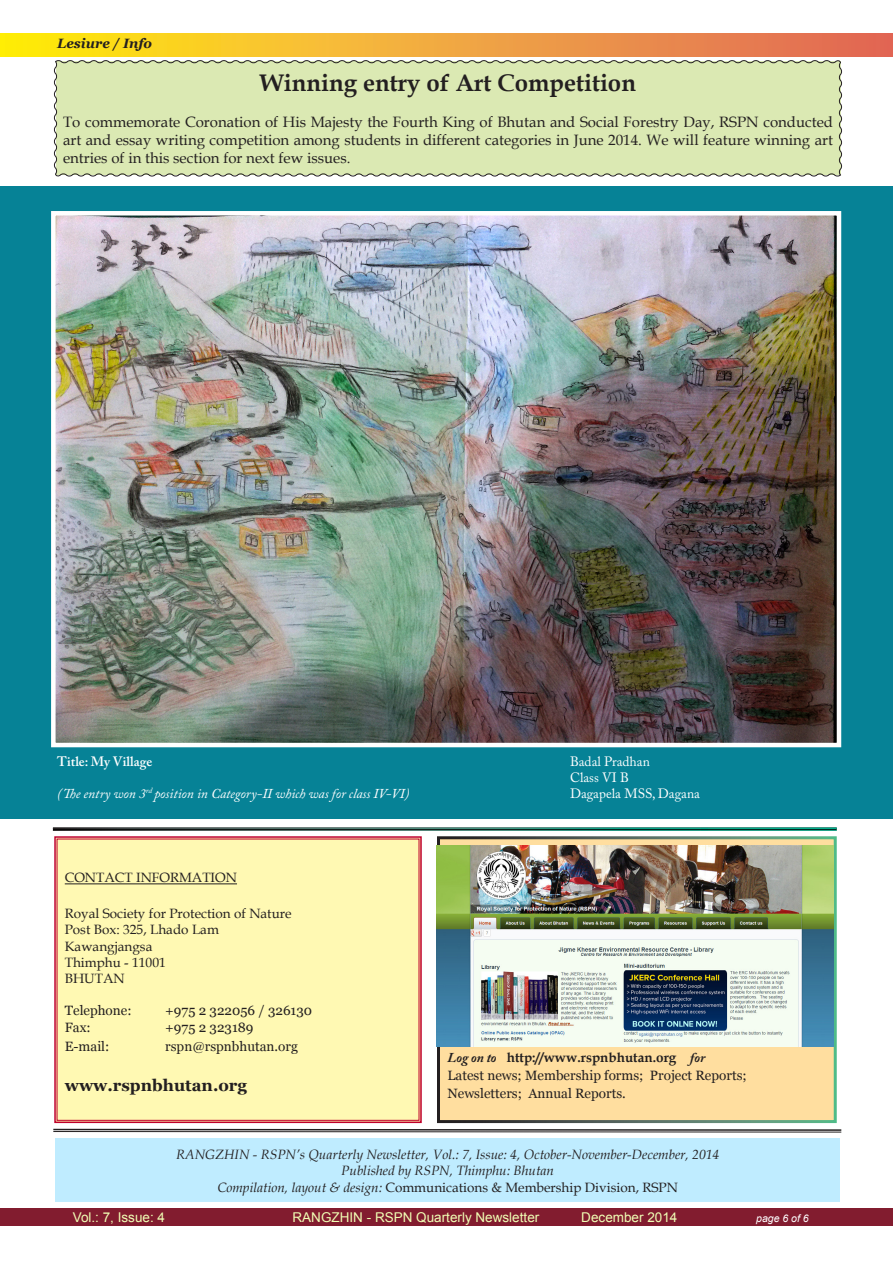
<style>
.page{position:relative;width:893px;height:1263px;background:#fff}
.page>*{position:absolute;margin:0;border:0;box-sizing:border-box;transform-origin:0 0}
.t1{font:700 24px "Book Antiqua";color:#231f20}
.t2{font:700 16.5px "Georgia";color:#231f20}
.LCSG-sub-topic{font:15px/18px "Book Antiqua";color:#231f20;text-align:justify}
.t3{font:13.5px "Book Antiqua";color:#231f20}
.t4{font:13.5px "Georgia";color:#231f20}
.t5{font:13.5px "Arial";color:#f0ffb5}
.t6{font:italic 13.5px "Book Antiqua";color:#231f20}
.t7{font:italic 13.5px "Adobe Caslon Pro";color:#fff}
.t8{font:13.5px "Adobe Caslon Pro";color:#fff}
.t9{font:700 13.5px "Book Antiqua";color:#231f20}
.t10{font:600 13.5px "Adobe Caslon Pro";color:#fff}
.t11{font:italic 700 13.5px "Georgia";color:#231f20}
.t12{font:italic 10.5px "Arial";color:#fff}
.s1{font-family:"Adobe Caslon Pro";font-style:italic}
.s2{font-style:italic}
</style>
<div class="page">
<div style="left:0;top:33px;width:893px;height:23px;background:linear-gradient(to right,#ffee13,#e16561)"></div>
<div style="left:0;top:1208px;width:893px;height:18px;background:#821c2f"></div>
<div style="left:54px;top:836px;width:368px;height:288px;background:#fff9b3"></div>
<svg style="left:53px;top:1128px;width:789px;height:4px"></svg>
<div style="left:53px;top:60px;width:790px;height:117px;background:#dbe9b3"></div>
<hr style="left:53px;top:827px;width:784px;height:3px;background:#000">
<hr style="left:53px;top:827px;width:784px;height:2px;background:#fff">
<div style="left:438px;top:838px;width:397px;height:283px;background:#ffde9f"></div>
<div style="left:55px;top:1138px;width:785px;height:64px;background:#bfecff"></div>
<img style="left:437px;top:846px;width:397px;height:200px">
<div style="left:0;top:186px;width:893px;height:633px;background:#068296"></div>
<img style="left:56px;top:216px;width:780px;height:526px">
<div style="left:51px;top:211px;width:790px;height:536px;border:4px solid #fff"></div>
<p class="t11" style="left:57px;top:34px;width:97px">Lesiure / Info</p>
<p class="t1" style="left:260px;top:67px;width:377px">Winning entry of Art Competition</p>
<p class="LCSG-sub-topic" style="left:63px;top:113px;width:771px">To commemorate Coronation of His Majesty the Fourth King of Bhutan and Social Forestry Day, RSPN conducted art and essay writing competition among students in different categories in June 2014. We will feature winning art entries of in this section for next few issues.</p>
<p class="t10" style="left:57px;top:753px;width:96px">Title: My Village</p>
<p class="t7" style="left:57px;top:785px;width:354px">(The entry won 3<sup>rd</sup> position in Category-II which was for class IV-VI)</p>
<p class="t3" style="left:65px;top:868px;width:174px">CONTACT INFORMATION</p>
<p class="t3" style="left:65px;top:904px;width:228px">Royal Society for Protection of Nature</p>
<p class="t3" style="left:65px;top:920px;width:156px">Post Box: 325, Lhado Lam</p>
<p class="t3" style="left:65px;top:936px;width:89px">Kawangjangsa</p>
<p class="t3" style="left:65px;top:953px;width:103px">Thimphu - 11001</p>
<p class="t3" style="left:65px;top:969px;width:61px">BHUTAN</p>
<p class="t4" style="left:65px;top:1002px;width:68px">Telephone:</p>
<p class="t4" style="left:165px;top:1002px;width:148px">+975 2 322056 / 326130</p>
<p class="t4" style="left:65px;top:1019px;width:27px">Fax:</p>
<p class="t4" style="left:165px;top:1019px;width:90px">+975 2 323189</p>
<p class="t4" style="left:65px;top:1038px;width:46px">E-mail:</p>
<p class="t4" style="left:165px;top:1038px;width:134px">rspn@rspnbhutan.org</p>
<p class="t2" style="left:65px;top:1074px;width:184px">www.rspnbhutan.org</p>
<p class="t8" style="left:570px;top:753px;width:81px">Badal Pradhan</p>
<p class="t8" style="left:570px;top:769px;width:61px">Class VI B</p>
<p class="t8" style="left:570px;top:785px;width:131px">Dagapela MSS, Dagana</p>
<p class="t9" style="left:447px;top:1048px;width:259px"><span class="s1">Log on to</span> http://www.rspnbhutan.org <span class="s1">for</span></p>
<p class="t4" style="left:447px;top:1067px;width:301px">Latest news; Membership forms; Project Reports;</p>
<p class="t4" style="left:447px;top:1085px;width:180px">Newsletters; Annual Reports.</p>
<p class="t6" style="left:176px;top:1145px;width:545px">RANGZHIN - RSPN’s Quarterly Newsletter, Vol.: 7, Issue: 4, October-November-December, 2014</p>
<p class="t6" style="left:341px;top:1161px;width:214px">Published by RSPN, Thimphu: Bhutan</p>
<p class="t3" style="left:217px;top:1177px;width:462px"><span class="s2">Compilation, layout &amp; design:</span> Communications &amp; Membership Division, RSPN</p>
<p class="t5" style="left:90px;top:1208px;width:94px">Vol.: 5, Issue: 4</p>
<p class="t5" style="left:271px;top:1208px;width:248px">RANGZHIN - RSPN Quarterly Newsletter</p>
<p class="t5" style="left:627px;top:1208px;width:98px">December 2012</p>
<p class="t5" style="left:73px;top:1208px;width:94px">Vol.: 7, Issue: 4</p>
<p class="t5" style="left:293px;top:1208px;width:248px">RANGZHIN - RSPN Quarterly Newsletter</p>
<p class="t5" style="left:581px;top:1208px;width:98px">December 2014</p>
<p class="t12" style="left:756px;top:1211px;width:54px">page 6 of 6</p>
</div>
